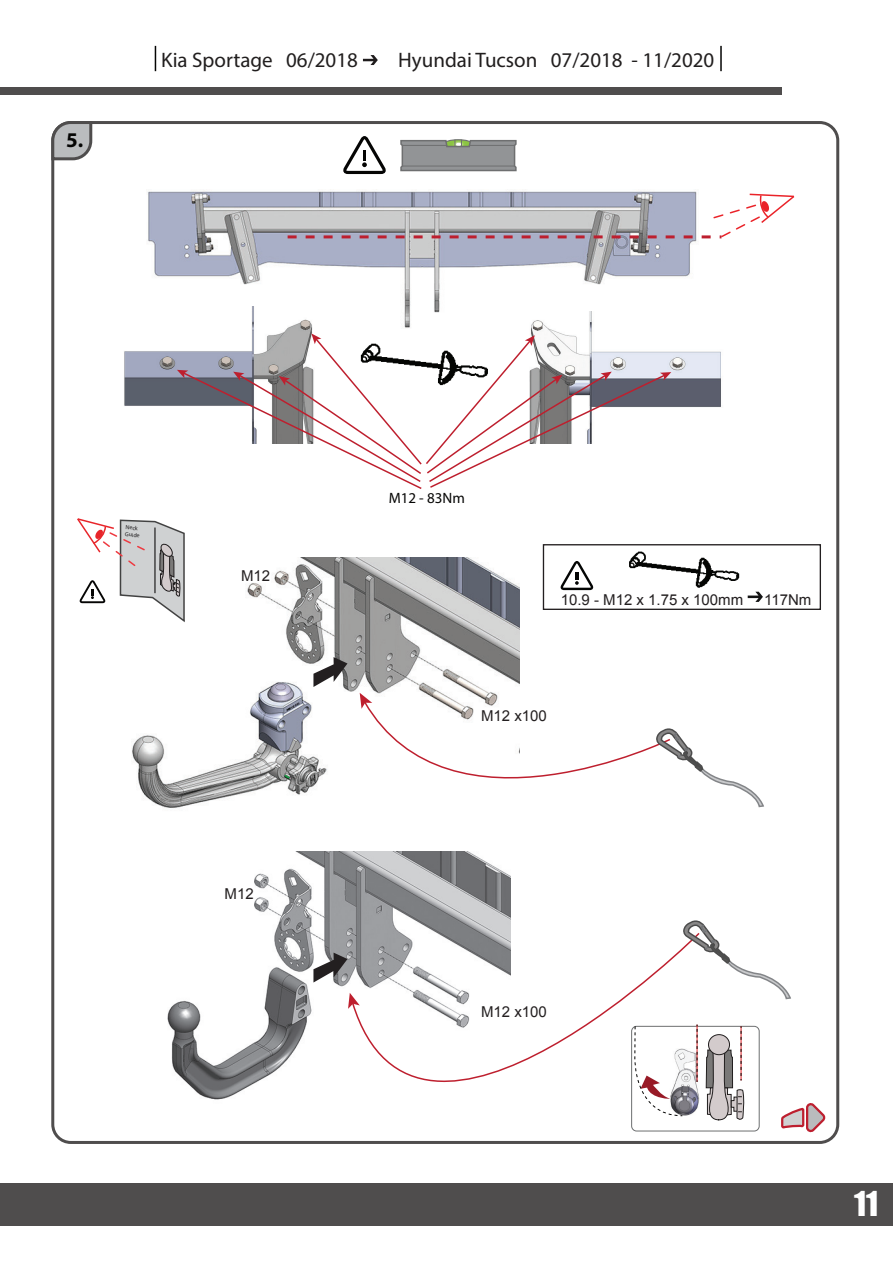
<style>
.page{position:relative;width:893px;height:1263px;background:#fff}
.page>*{position:absolute;margin:0;border:0;box-sizing:border-box;transform-origin:0 0}
.t1{font:31.5px "Impact";color:#fff}
.t2{font:21px "Myriad Pro";color:#211e1e}
.t3{font:700 21px "Myriad Pro";color:#050504}
.t4{font:15px "Arial";color:#231f20}
.t5{font:15px "Myriad Pro";color:#050504}
.t6{font:5.85px/7.1px "Myriad Pro";color:#1f1c1e}
</style>
<div class="page">
<div style="left:0;top:1183px;width:893px;height:43px;background:#4f4d4d"></div>
<div style="left:0;top:87px;width:782px;height:7px;background:#4f4d4d"></div>
<svg style="left:51px;top:121px;width:43px;height:41px;background:#acacad"></svg>
<img style="left:147px;top:191px;width:550px;height:137px">
<svg style="left:400px;top:139px;width:117px;height:33px;background:#949796"></svg>
<hr style="left:402px;top:145px;width:45px;height:1px;background:#6e6f70">
<hr style="left:470px;top:145px;width:45px;height:1px;background:#6e6f70">
<hr style="left:402px;top:166px;width:113px;height:1px;background:#6e6f70">
<svg style="left:288px;top:193px;width:507px;height:45px"></svg>
<img style="left:124px;top:307px;width:202px;height:99px">
<img style="left:513px;top:311px;width:208px;height:96px">
<img style="left:132px;top:558px;width:387px;height:250px">
<img style="left:167px;top:852px;width:343px;height:248px">
<svg style="left:177px;top:333px;width:494px;height:156px"></svg>
<div style="left:543px;top:544px;width:278px;height:66px;border:1px solid #231f20"></div>
<svg style="left:561px;top:561px;width:32px;height:29px"></svg>
<img style="left:629px;top:551px;width:111px;height:37px">
<svg style="left:748px;top:592px;width:15px;height:10px"></svg>
<svg style="left:313px;top:657px;width:34px;height:30px"></svg>
<svg style="left:313px;top:952px;width:34px;height:30px"></svg>
<svg style="left:77px;top:518px;width:109px;height:106px"></svg>
<svg style="left:363px;top:700px;width:271px;height:108px"></svg>
<svg style="left:360px;top:693px;width:12px;height:16px"></svg>
<svg style="left:351px;top:932px;width:283px;height:212px"></svg>
<svg style="left:348px;top:993px;width:12px;height:16px"></svg>
<svg style="left:634px;top:728px;width:194px;height:416px"></svg>
<svg style="left:343px;top:136px;width:43px;height:38px"></svg>
<svg style="left:155px;top:46px;width:1px;height:25px"></svg>
<hr style="left:720px;top:46px;width:2px;height:25px;background:#050504">
<svg style="left:363px;top:55px;width:15px;height:10px"></svg>
<p class="t3" style="left:66px;top:126px;width:19px">5.</p>
<p class="t2" style="left:161px;top:47px;width:198px">Kia Sportage 06/2018</p>
<p class="t2" style="left:398px;top:47px;width:318px">Hyundai Tucson 07/2018 - 11/2020</p>
<p class="t6" style="left:126px;top:523px;width:16px;rotate:5deg">Neck<br>Guide</p>
<p class="t4" style="left:241px;top:566px;width:31px">M12</p>
<p class="t4" style="left:225px;top:884px;width:31px">M12</p>
<p class="t5" style="left:389px;top:488px;width:78px">M12 - 83Nm</p>
<p class="t4" style="left:561px;top:590px;width:184px">10.9 - M12 x 1.75 x 100mm</p>
<p class="t4" style="left:764px;top:590px;width:49px">117Nm</p>
<p class="t4" style="left:481px;top:706px;width:67px">M12 x100</p>
<p class="t4" style="left:481px;top:1001px;width:67px">M12 x100</p>
<h1 class="t1" style="left:854px;top:1179px;width:26px">11</h1>
</div>
